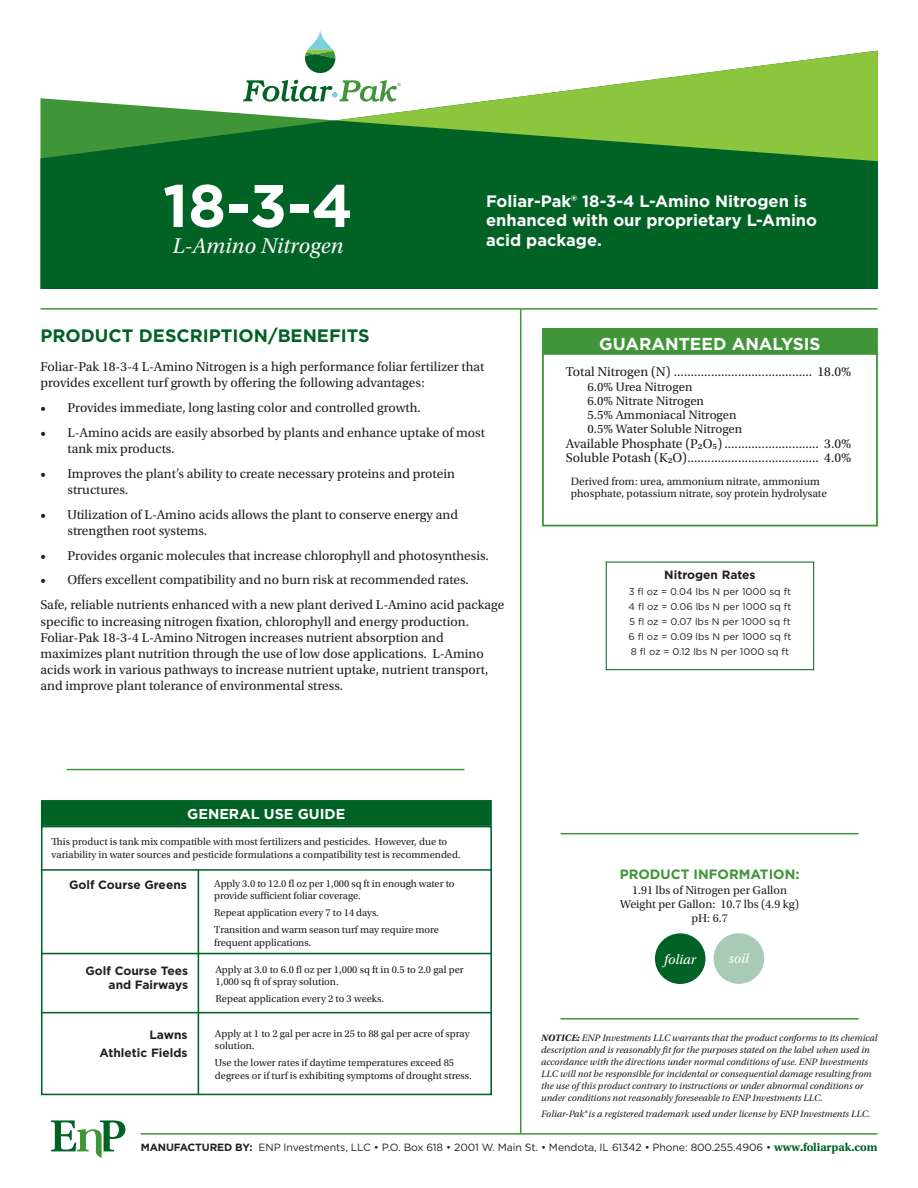
<style>
.page{position:relative;width:918px;height:1188px;background:#fff}
.page>*{position:absolute;margin:0;border:0;box-sizing:border-box;transform-origin:0 0}
.t1{font:700 60px "Gotham";color:#fff}
.t2{font:italic 22.5px "Utopia Std";color:#f6f7f0}
.t3{font:700 18px "Gotham";color:#006224}
.t4{font:700 17.25px "Gotham";color:#fff}
.t5{font:700 16.5px/19.5px "Gotham";color:#fff}
.t6{font:700 14.4px "Gotham";color:#fff}
.t7{font:italic 14.1px "Utopia Std";color:#fff}
.t8{font:13.5px/16.2px "Utopia Std";color:#231f20}
.t9{font:700 13.5px "Gotham";color:#3f9537}
.t10{font:12.75px/14.2px "Utopia Std";color:#231f20}
.t11{font:700 12px/14.4px "Gotham";color:#231f20;text-align:right}
.t12{font:12px/14.4px "Utopia Std";color:#231f20;text-align:center}
.t13{font:11.25px/12.8px "Utopia Std";color:#231f20}
.t14{font:10.5px/12.6px "Utopia Std";color:#231f20}
.t15{font:10.5px "Gotham";letter-spacing:-.01em;color:#231f20}
.t16{font:italic 9.75px/12px "Utopia Std";color:#231f20}
.t17{font:9.75px/15px "Gotham";color:#231f20;text-align:justify}
.s1{font-weight:700}
.s2{font-family:"Utopia Std";font-weight:700;font-size:12px;color:#006224}
</style>
<div class="page">
<svg style="left:40px;top:55px;width:296px;height:234px;fill:#006224"></svg>
<svg style="left:336px;top:51px;width:542px;height:238px;background:#438e47"></svg>
<svg style="left:305px;top:31px;width:30px;height:42px"></svg>
<svg style="left:243px;top:80px;width:158px;height:22px"></svg>
<hr style="left:40px;top:308px;width:838px;height:2px;background:#3f9537">
<hr style="left:520px;top:309px;width:1px;height:825px;background:#3f9537">
<hr style="left:141px;top:1133px;width:737px;height:2px;background:#3f9537">
<svg style="left:51px;top:1120px;width:74px;height:38px"></svg>
<hr style="left:561px;top:1018px;width:298px;height:2px;background:#3f9537">
<div style="left:714px;top:933px;width:50px;height:51px;background:#a9cab5;border-radius:50%"></div>
<div style="left:655px;top:933px;width:51px;height:51px;background:#006224;border-radius:50%"></div>
<div style="left:606px;top:562px;width:208px;height:108px;border:1px solid #006224"></div>
<hr style="left:561px;top:833px;width:298px;height:1px;background:#3f9537">
<div style="left:542px;top:352px;width:336px;height:175px;background:#fff;border:2px solid #3f9537"></div>
<div style="left:542px;top:328px;width:336px;height:27px;background:#3f9537;border:2px solid #3f9537"></div>
<hr style="left:67px;top:769px;width:397px;height:1px;background:#3f9537">
<div style="left:41px;top:800px;width:451px;height:26px;background:#006224;border:1px solid #006224"></div>
<div style="left:41px;top:826px;width:451px;height:269px;border:2px solid #006224"></div>
<hr style="left:198px;top:870px;width:1px;height:225px;background:#006224">
<hr style="left:41px;top:869px;width:450px;height:2px;background:#006224">
<hr style="left:42px;top:953px;width:450px;height:1px;background:#006224">
<hr style="left:42px;top:1012px;width:450px;height:1px;background:#006224">
<h1 class="t1" style="left:163px;top:166px;width:192px">18-3-4</h1>
<h2 class="t2" style="left:172px;top:233px;width:173px">L-Amino Nitrogen</h2>
<p class="t5" style="left:486px;top:191px;width:333px">Foliar-Pak® 18-3-4 L-Amino Nitrogen is enhanced with our proprietary L-Amino acid package.</p>
<h3 class="t3" style="left:40px;top:324px;width:331px">PRODUCT DESCRIPTION/BENEFITS</h3>
<p class="t8" style="left:40px;top:358px;width:445px">Foliar-Pak 18-3-4 L-Amino Nitrogen is a high performance foliar fertilizer that provides excellent turf growth by offering the following advantages:</p>
<p class="t8" style="left:40px;top:399px;width:382px">• Provides immediate, long lasting color and controlled growth.</p>
<p class="t8" style="left:68px;top:424px;width:419px;text-indent:-27px">• L-Amino acids are easily absorbed by plants and enhance uptake of most tank mix products.</p>
<p class="t8" style="left:68px;top:465px;width:389px;text-indent:-27px">• Improves the plant’s ability to create necessary proteins and protein structures.</p>
<p class="t8" style="left:68px;top:506px;width:392px;text-indent:-27px">• Utilization of L-Amino acids allows the plant to conserve energy and strengthen root systems.</p>
<p class="t8" style="left:40px;top:547px;width:450px">• Provides organic molecules that increase chlorophyll and photosynthesis.</p>
<p class="t8" style="left:40px;top:568px;width:465px;line-height:24.9px">• Offers excellent compatibility and no burn risk at recommended rates.<br>Safe, reliable nutrients enhanced with a new plant derived L-Amino acid package</p>
<p class="t8" style="left:40px;top:613px;width:449px">specific to increasing nitrogen fixation, chlorophyll and energy production.<br>Foliar-Pak 18-3-4 L-Amino Nitrogen increases nutrient absorption and maximizes plant nutrition through the use of low dose applications. L-Amino acids work in various pathways to increase nutrient uptake, nutrient transport, and improve plant tolerance of environmental stress.</p>
<p class="t4" style="left:599px;top:332px;width:223px">GUARANTEED ANALYSIS</p>
<p class="t8" style="left:566px;top:364px;width:287px">Total Nitrogen (N) ......................................... 18.0%</p>
<p class="t10" style="left:588px;top:380px;width:156px">6.0% Urea Nitrogen<br>6.0% Nitrate Nitrogen<br>5.5% Ammoniacal Nitrogen<br>0.5% Water Soluble Nitrogen</p>
<p class="t8" style="left:566px;top:436px;width:287px;line-height:14.2px">Available Phosphate (P2O5) ............................ 3.0%<br>Soluble Potash (K2O)....................................... 4.0%</p>
<p class="t13" style="left:571px;top:475px;width:258px">Derived from: urea, ammonium nitrate, ammonium phosphate, potassium nitrate, soy protein hydrolysate</p>
<p class="t11" style="left:664px;top:568px;width:93px">Nitrogen Rates</p>
<p class="t17" style="left:629px;top:584px;width:164px">3 fl oz = 0.04 lbs N per 1000 sq ft 4 fl oz = 0.06 lbs N per 1000 sq ft 5 fl oz = 0.07 lbs N per 1000 sq ft 6 fl oz = 0.09 lbs N per 1000 sq ft 8 fl oz = 0.12 lbs N per 1000 sq ft</p>
<p class="t6" style="left:187px;top:804px;width:160px">GENERAL USE GUIDE</p>
<p class="t14" style="left:52px;top:836px;width:411px">This product is tank mix compatible with most fertilizers and pesticides. However, due to variability in water sources and pesticide formulations a compatibility test is recommended.</p>
<p class="t11" style="left:69px;top:877px;width:119px">Golf Course Greens</p>
<p class="t14" style="left:214px;top:877px;width:242px">Apply 3.0 to 12.0 fl oz per 1,000 sq ft in enough water to provide sufficient foliar coverage.</p>
<p class="t14" style="left:214px;top:905px;width:226px;line-height:17px">Repeat application every 7 to 14 days.<br>Transition and warm season turf may require more</p>
<p class="t14" style="left:214px;top:936px;width:98px">frequent applications.</p>
<p class="t11" style="left:85px;top:963px;width:104px">Golf Course Tees and Fairways</p>
<p class="t14" style="left:215px;top:963px;width:250px">Apply at 3.0 to 6.0 fl oz per 1,000 sq ft in 0.5 to 2.0 gal per<br>1,000 sq ft of spray solution.</p>
<p class="t14" style="left:215px;top:993px;width:170px">Repeat application every 2 to 3 weeks.</p>
<p class="t11" style="left:99px;top:1025px;width:90px;line-height:18.8px">Lawns<br>Athletic Fields</p>
<p class="t14" style="left:215px;top:1027px;width:256px">Apply at 1 to 2 gal per acre in 25 to 88 gal per acre of spray solution.</p>
<p class="t14" style="left:215px;top:1057px;width:258px">Use the lower rates if daytime temperatures exceed 85 degrees or if turf is exhibiting symptoms of drought stress.</p>
<p class="t9" style="left:620px;top:866px;width:181px">PRODUCT INFORMATION:</p>
<p class="t12" style="left:620px;top:883px;width:180px">1.91 lbs of Nitrogen per Gallon<br>Weight per Gallon: 10.7 lbs (4.9 kg) pH: 6.7</p>
<p class="t7" style="left:664px;top:951px;width:34px">foliar</p>
<p class="t7" style="left:729px;top:951px;width:22px">soil</p>
<p class="t16" style="left:541px;top:1032px;width:338px"><span class="s1">NOTICE:</span> ENP Investments LLC warrants that the product conforms to its chemical description and is reasonably fit for the purposes stated on the label when used in accordance with the directions under normal conditions of use. ENP Investments LLC will not be responsible for incidental or consequential damage resulting from the use of this product contrary to instructions or under abnormal conditions or under conditions not reasonably foreseeable to ENP Investments LLC.</p>
<p class="t16" style="left:541px;top:1108px;width:331px">Foliar-Pak is a registered trademark used under license by ENP Investments LLC.</p>
<p class="t15" style="left:141px;top:1141px;width:738px"><span class="s1">MANUFACTURED BY:</span> ENP Investments, LLC • P.O. Box 618 • 2001 W. Main St. • Mendota, IL 61342 • Phone: 800.255.4906 • <span class="s2">www.foliarpak.com</span></p>
</div>
